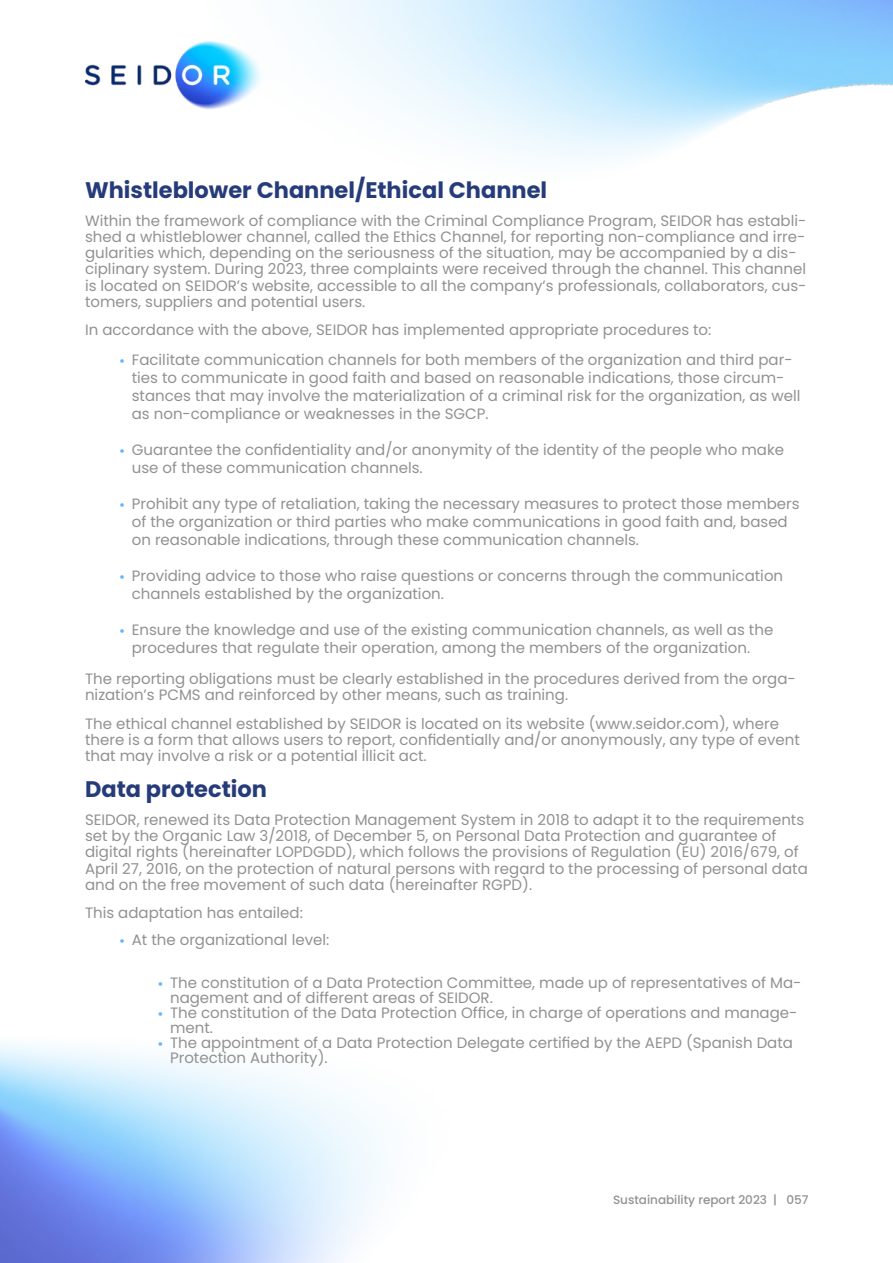
<style>
.page{position:relative;width:893px;height:1263px;background:#fff}
.page>*{position:absolute;margin:0;border:0;box-sizing:border-box;transform-origin:0 0}
.t1{font:700 22.5px "Poppins";color:#263c7a}
.t2{font:15px/16.2px "Poppins";color:#919191}
.t3{font:500 12px "Poppins";color:#919191}
.s1{font-weight:700;font-size:12px;color:#66b6ff}
</style>
<div class="page">
<img style="left:0;top:1043px;width:380px;height:220px">
<img style="left:85px;top:29px;width:181px;height:81px">
<h1 class="t1" style="left:85px;top:177px;width:464px">Whistleblower Channel/Ethical Channel</h1>
<p class="t2" style="left:85px;top:212px;width:723px">Within the framework of compliance with the Criminal Compliance Program, SEIDOR has establi&shy;shed a whistleblower channel, called the Ethics Channel, for reporting non-compliance and irre&shy;gularities which, depending on the seriousness of the situation, may be accompanied by a dis&shy;ciplinary system. During 2023, three complaints were received through the channel. This channel is located on SEIDOR’s website, accessible to all the company’s professionals, collaborators, cus&shy;tomers, suppliers and potential users.</p>
<p class="t2" style="left:85px;top:322px;width:628px">In accordance with the above, SEIDOR has implemented appropriate procedures to:</p>
<p class="t2" style="left:132px;top:351px;width:670px;line-height:18px;text-indent:-13px"><span class="s1">•</span> Facilitate communication channels for both members of the organization and third par&shy;ties to communicate in good faith and based on reasonable indications, those circum&shy;stances that may involve the materialization of a criminal risk for the organization, as well as non-compliance or weaknesses in the SGCP.</p>
<p class="t2" style="left:132px;top:441px;width:654px;line-height:18px;text-indent:-13px"><span class="s1">•</span> Guarantee the confidentiality and/or anonymity of the identity of the people who make use of these communication channels.</p>
<p class="t2" style="left:132px;top:495px;width:669px;line-height:18px;text-indent:-13px"><span class="s1">•</span> Prohibit any type of retaliation, taking the necessary measures to protect those members of the organization or third parties who make communications in good faith and, based on reasonable indications, through these communication channels.</p>
<p class="t2" style="left:132px;top:567px;width:653px;line-height:18px;text-indent:-13px"><span class="s1">•</span> Providing advice to those who raise questions or concerns through the communication channels established by the organization.</p>
<p class="t2" style="left:132px;top:621px;width:643px;line-height:18px;text-indent:-13px"><span class="s1">•</span> Ensure the knowledge and use of the existing communication channels, as well as the procedures that regulate their operation, among the members of the organization.</p>
<p class="t2" style="left:85px;top:671px;width:712px">The reporting obligations must be clearly established in the procedures derived from the orga&shy;nization’s PCMS and reinforced by other means, such as training.</p>
<p class="t2" style="left:85px;top:715px;width:716px">The ethical channel established by SEIDOR is located on its website (www.seidor.com), where there is a form that allows users to report, confidentially and/or anonymously, any type of event that may involve a risk or a potential illicit act.</p>
<h1 class="t1" style="left:85px;top:776px;width:183px">Data protection</h1>
<p class="t2" style="left:85px;top:812px;width:724px">SEIDOR, renewed its Data Protection Management System in 2018 to adapt it to the requirements set by the Organic Law 3/2018, of December 5, on Personal Data Protection and guarantee of digital rights (hereinafter LOPDGDD), which follows the provisions of Regulation (EU) 2016/679, of April 27, 2016, on the protection of natural persons with regard to the processing of personal data and on the free movement of such data (hereinafter RGPD).</p>
<p class="t2" style="left:85px;top:905px;width:219px">This adaptation has entailed:</p>
<p class="t2" style="left:119px;top:932px;width:212px"><span class="s1">•</span> At the organizational level:</p>
<p class="t2" style="left:170px;top:975px;width:633px;line-height:15px;text-indent:-13px"><span class="s1">•</span> The constitution of a Data Protection Committee, made up of representatives of Ma&shy;nagement and of different areas of SEIDOR.</p>
<p class="t2" style="left:170px;top:1005px;width:629px;line-height:15px;text-indent:-13px"><span class="s1">•</span> The constitution of the Data Protection Office, in charge of operations and manage&shy;ment.</p>
<p class="t2" style="left:170px;top:1035px;width:624px;line-height:15px;text-indent:-13px"><span class="s1">•</span> The appointment of a Data Protection Delegate certified by the AEPD (Spanish Data<br>Protection Authority).</p>
<p class="t3" style="left:613px;top:1193px;width:197px">Sustainability report 2023 | 057</p>
</div>
